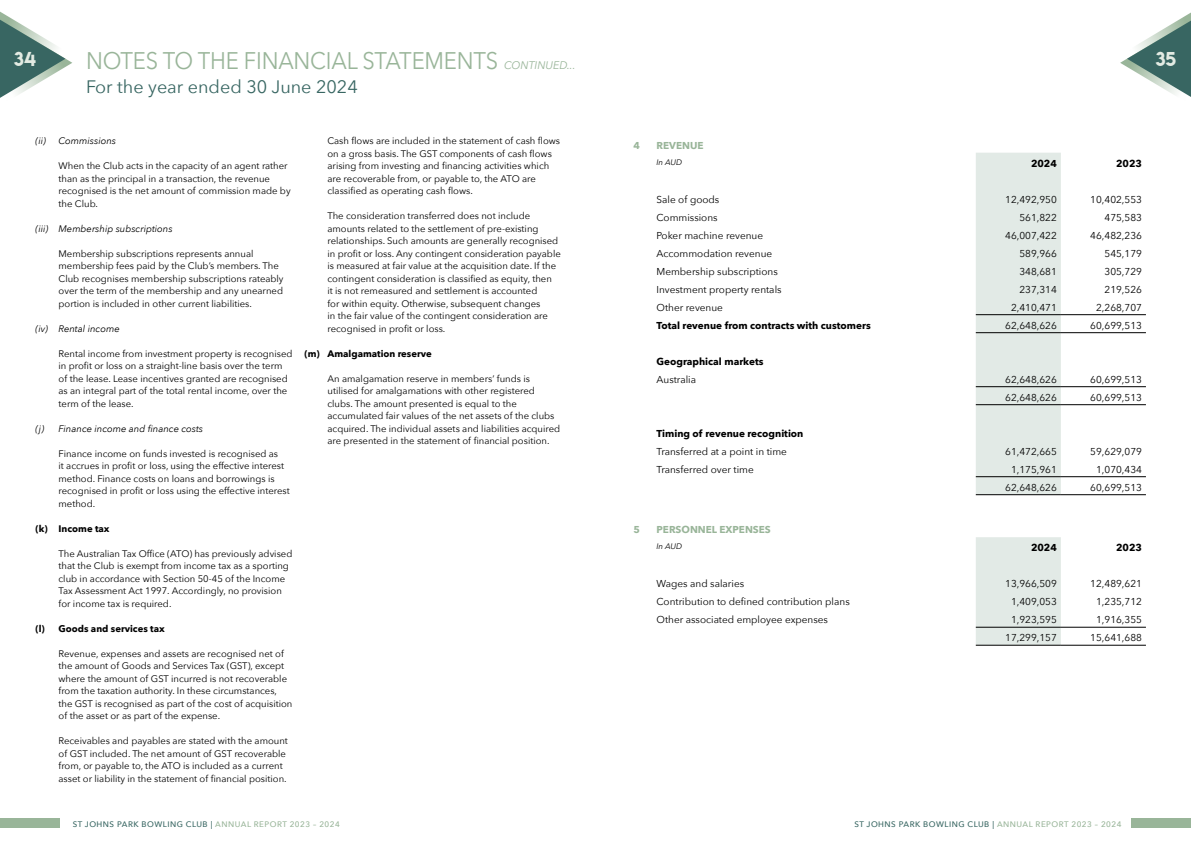
<style>
.page{position:relative;width:1191px;height:842px;background:#fff}
.page>*{position:absolute;margin:0;border:0;box-sizing:border-box;transform-origin:0 0}
.t1{font:24px "Avenir Next";letter-spacing:-.01em;color:#99b599;scale:.92 1}
.t2{font:18px "Avenir Next";color:#386662}
.t3{font:17.8px "Lemon Milk";color:#e3ebe3}
.t4{font:10px "Avenir Next";color:#000}
.t5{font:700 10px "Avenir Next";color:#000}
.t6{font:700 10px "Avenir Next";color:#99b599}
.t7{font:9.5px/12.5px "Avenir Next";color:#000}
.t8{font:italic 9.5px "Avenir Next";color:#000}
.t9{font:700 9.5px "Avenir Next";color:#000}
.t10{font:500 8px "Avenir Next";letter-spacing:.06em;color:#386662}
.t11{font:italic 8px "Avenir Next";color:#000}
.s1{font-style:italic;font-size:11px}
.s2{color:#99b599}
</style>
<div class="page">
<div style="left:1131px;top:819px;width:60px;height:9px;background:#99b599"></div>
<div style="left:0;top:819px;width:59px;height:9px;background:#99b599"></div>
<svg style="left:1120px;top:12px;width:71px;height:85px"></svg>
<svg style="left:0;top:11px;width:72px;height:87px"></svg>
<div style="left:975px;top:153px;width:85px;height:341px;background:#e2eae6"></div>
<hr style="left:975px;top:476px;width:85px;height:1px;background:#000">
<hr style="left:1060px;top:476px;width:86px;height:1px;background:#000">
<hr style="left:975px;top:494px;width:85px;height:1px;background:#000">
<hr style="left:1060px;top:494px;width:86px;height:1px;background:#000">
<hr style="left:975px;top:386px;width:85px;height:1px;background:#000">
<hr style="left:1060px;top:386px;width:86px;height:1px;background:#000">
<hr style="left:975px;top:404px;width:85px;height:1px;background:#000">
<hr style="left:1060px;top:404px;width:86px;height:1px;background:#000">
<hr style="left:975px;top:314px;width:85px;height:1px;background:#000">
<hr style="left:1060px;top:314px;width:86px;height:1px;background:#000">
<hr style="left:975px;top:332px;width:85px;height:1px;background:#000">
<hr style="left:1060px;top:332px;width:86px;height:1px;background:#000">
<div style="left:975px;top:537px;width:85px;height:108px;background:#e2eae6"></div>
<hr style="left:975px;top:627px;width:85px;height:1px;background:#000">
<hr style="left:1060px;top:627px;width:86px;height:1px;background:#000">
<hr style="left:975px;top:645px;width:85px;height:1px;background:#000">
<hr style="left:1060px;top:645px;width:86px;height:1px;background:#000">
<h3 class="t3" style="left:14px;top:46px;width:24px">34</h3>
<h1 class="t1" style="left:86px;top:41px;width:533px">NOTES TO THE FINANCIAL STATEMENTS <span class="s1">CONTINUED...</span></h1>
<h3 class="t3" style="left:1155px;top:46px;width:22px">35</h3>
<h2 class="t2" style="left:86px;top:71px;width:273px">For the year ended 30 June 2024</h2>
<p class="t8" style="left:36px;top:133px;width:82px">(ii) Commissions</p>
<p class="t7" style="left:59px;top:159px;width:234px">When the Club acts in the capacity of an agent rather than as the principal in a transaction, the revenue recognised is the net amount of commission made by the Club.</p>
<p class="t8" style="left:36px;top:220px;width:139px">(iii) Membership subscriptions</p>
<p class="t7" style="left:59px;top:247px;width:226px">Membership subscriptions represents annual membership fees paid by the Club’s members. The Club recognises membership subscriptions rateably over the term of the membership and any unearned portion is included in other current liabilities.</p>
<p class="t8" style="left:36px;top:320px;width:86px">(iv) Rental income</p>
<p class="t7" style="left:59px;top:347px;width:235px">Rental income from investment property is recognised in profit or loss on a straight-line basis over the term of the lease. Lease incentives granted are recognised as an integral part of the total rental income, over the term of the lease.</p>
<p class="t8" style="left:36px;top:420px;width:169px">(j) Finance income and finance costs</p>
<p class="t7" style="left:59px;top:447px;width:233px">Finance income on funds invested is recognised as<br>it accrues in profit or loss, using the effective interest method. Finance costs on loans and borrowings is recognised in profit or loss using the effective interest method.</p>
<p class="t9" style="left:36px;top:520px;width:76px">(k) Income tax</p>
<p class="t7" style="left:59px;top:547px;width:235px">The Australian Tax Office (ATO) has previously advised that the Club is exempt from income tax as a sporting club in accordance with Section 50-45 of the Income Tax Assessment Act 1997. Accordingly, no provision for income tax is required.</p>
<p class="t9" style="left:36px;top:620px;width:131px">(l) Goods and services tax</p>
<p class="t7" style="left:59px;top:647px;width:235px">Revenue, expenses and assets are recognised net of the amount of Goods and Services Tax (GST), except where the amount of GST incurred is not recoverable from the taxation authority. In these circumstances, the GST is recognised as part of the cost of acquisition of the asset or as part of the expense.</p>
<p class="t7" style="left:59px;top:734px;width:231px">Receivables and payables are stated with the amount of GST included. The net amount of GST recoverable from, or payable to, the ATO is included as a current asset or liability in the statement of financial position.</p>
<p class="t7" style="left:327px;top:134px;width:234px">Cash flows are included in the statement of cash flows on a gross basis. The GST components of cash flows arising from investing and financing activities which are recoverable from, or payable to, the ATO are classified as operating cash flows.</p>
<p class="t7" style="left:327px;top:209px;width:235px">The consideration transferred does not include amounts related to the settlement of pre-existing relationships. Such amounts are generally recognised in profit or loss. Any contingent consideration payable is measured at fair value at the acquisition date. If the contingent consideration is classified as equity, then<br>it is not remeasured and settlement is accounted<br>for within equity. Otherwise, subsequent changes<br>in the fair value of the contingent consideration are recognised in profit or loss.</p>
<p class="t9" style="left:304px;top:345px;width:129px">(m) Amalgamation reserve</p>
<p class="t7" style="left:327px;top:372px;width:234px">An amalgamation reserve in members’ funds is utilised for amalgamations with other registered clubs. The amount presented is equal to the accumulated fair values of the net assets of the clubs acquired. The individual assets and liabilities acquired are presented in the statement of financial position.</p>
<p class="t6" style="left:633px;top:136px;width:8px">4</p>
<p class="t6" style="left:656px;top:136px;width:48px">REVENUE</p>
<p class="t11" style="left:656px;top:155px;width:27px">In AUD</p>
<p class="t5" style="left:1031px;top:154px;width:27px">2024</p>
<p class="t5" style="left:1116px;top:154px;width:27px">2023</p>
<p class="t4" style="left:656px;top:191px;width:64px">Sale of goods</p>
<p class="t4" style="left:1005px;top:191px;width:53px">12,492,950</p>
<p class="t4" style="left:1090px;top:191px;width:53px">10,402,553</p>
<p class="t4" style="left:656px;top:209px;width:63px">Commissions</p>
<p class="t4" style="left:1019px;top:209px;width:39px">561,822</p>
<p class="t4" style="left:1104px;top:209px;width:39px">475,583</p>
<p class="t4" style="left:656px;top:227px;width:108px">Poker machine revenue</p>
<p class="t4" style="left:1005px;top:227px;width:53px">46,007,422</p>
<p class="t4" style="left:1090px;top:227px;width:53px">46,482,236</p>
<p class="t4" style="left:656px;top:245px;width:117px">Accommodation revenue</p>
<p class="t4" style="left:1019px;top:245px;width:39px">589,966</p>
<p class="t4" style="left:1104px;top:245px;width:39px">545,179</p>
<p class="t4" style="left:656px;top:263px;width:123px">Membership subscriptions</p>
<p class="t4" style="left:1019px;top:263px;width:39px">348,681</p>
<p class="t4" style="left:1104px;top:263px;width:39px">305,729</p>
<p class="t4" style="left:656px;top:281px;width:127px">Investment property rentals</p>
<p class="t4" style="left:1019px;top:281px;width:39px">237,314</p>
<p class="t4" style="left:1104px;top:281px;width:39px">219,526</p>
<p class="t4" style="left:656px;top:299px;width:68px">Other revenue</p>
<p class="t4" style="left:1011px;top:299px;width:47px">2,410,471</p>
<p class="t4" style="left:1096px;top:299px;width:47px">2,268,707</p>
<p class="t5" style="left:656px;top:316px;width:216px">Total revenue from contracts with customers</p>
<p class="t4" style="left:1005px;top:317px;width:53px">62,648,626</p>
<p class="t4" style="left:1090px;top:317px;width:53px">60,699,513</p>
<p class="t5" style="left:656px;top:352px;width:108px">Geographical markets</p>
<p class="t4" style="left:656px;top:371px;width:41px">Australia</p>
<p class="t4" style="left:1005px;top:371px;width:53px">62,648,626</p>
<p class="t4" style="left:1090px;top:371px;width:53px">60,699,513</p>
<p class="t4" style="left:1005px;top:389px;width:53px">62,648,626</p>
<p class="t4" style="left:1090px;top:389px;width:53px">60,699,513</p>
<p class="t5" style="left:656px;top:424px;width:148px">Timing of revenue recognition</p>
<p class="t4" style="left:656px;top:443px;width:132px">Transferred at a point in time</p>
<p class="t4" style="left:1005px;top:443px;width:53px">61,472,665</p>
<p class="t4" style="left:1090px;top:443px;width:53px">59,629,079</p>
<p class="t4" style="left:656px;top:461px;width:99px">Transferred over time</p>
<p class="t4" style="left:1011px;top:461px;width:47px">1,175,961</p>
<p class="t4" style="left:1096px;top:461px;width:47px">1,070,434</p>
<p class="t4" style="left:1005px;top:479px;width:53px">62,648,626</p>
<p class="t4" style="left:1090px;top:479px;width:53px">60,699,513</p>
<p class="t6" style="left:633px;top:521px;width:8px">5</p>
<p class="t6" style="left:656px;top:521px;width:116px">PERSONNEL EXPENSES</p>
<p class="t11" style="left:656px;top:540px;width:27px">In AUD</p>
<p class="t5" style="left:1031px;top:539px;width:27px">2024</p>
<p class="t5" style="left:1116px;top:539px;width:27px">2023</p>
<p class="t4" style="left:656px;top:575px;width:89px">Wages and salaries</p>
<p class="t4" style="left:1005px;top:575px;width:53px">13,966,509</p>
<p class="t4" style="left:1090px;top:575px;width:53px">12,489,621</p>
<p class="t4" style="left:656px;top:593px;width:195px">Contribution to defined contribution plans</p>
<p class="t4" style="left:1011px;top:593px;width:47px">1,409,053</p>
<p class="t4" style="left:1096px;top:593px;width:47px">1,235,712</p>
<p class="t4" style="left:656px;top:611px;width:173px">Other associated employee expenses</p>
<p class="t4" style="left:1011px;top:611px;width:47px">1,923,595</p>
<p class="t4" style="left:1096px;top:611px;width:47px">1,916,355</p>
<p class="t4" style="left:1005px;top:629px;width:53px">17,299,157</p>
<p class="t4" style="left:1090px;top:629px;width:53px">15,641,688</p>
<p class="t10" style="left:73px;top:817px;width:268px">ST JOHNS PARK BOWLING CLUB | <span class="s2">ANNUAL REPORT 2023 – 2024</span></p>
<p class="t10" style="left:854px;top:817px;width:268px">ST JOHNS PARK BOWLING CLUB | <span class="s2">ANNUAL REPORT 2023 – 2024</span></p>
</div>
